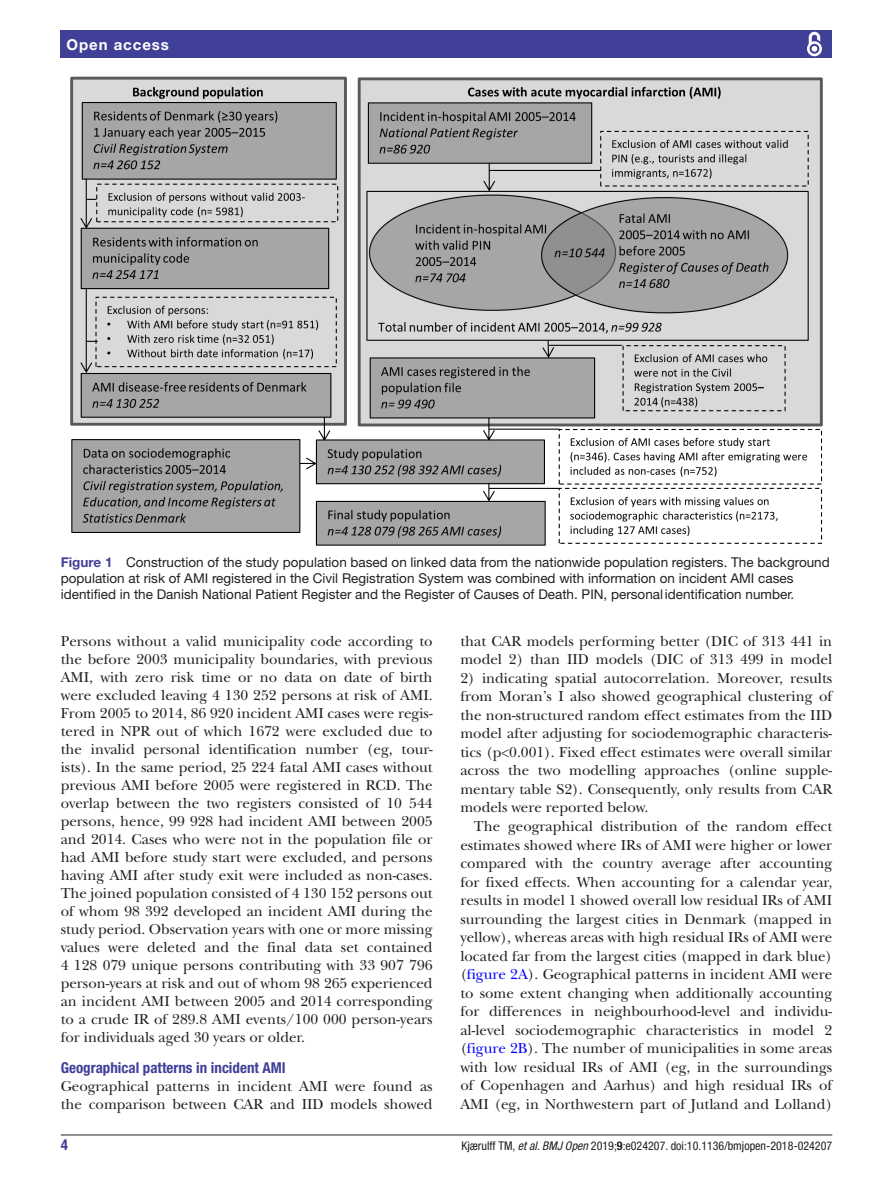
<style>
.page{position:relative;width:893px;height:1191px;background:#fff}
.page>*{position:absolute;margin:0;border:0;box-sizing:border-box;transform-origin:0 0}
.t1{font:15px/18px "New Baskerville";color:#231f20;text-align:justify}
.t2{font:700 condensed 15px "Helvetica Neue LT Std";color:#414099}
.t3{font:700 15px "Helvetica Neue LT Std";letter-spacing:.065em;color:#fff}
.t4{font:13.5px/16.2px "Helvetica Neue LT Std";color:#231f20}
.t5{font:condensed 12px "Helvetica Neue LT Std";color:#231f20}
.s1{font-weight:700;color:#414099}
.s2{color:#00f}
.s3{font-style:italic}
.s4{font-weight:700}
</style>
<div class="page">
<hr style="left:61px;top:1134px;width:771px;height:1px;background:#231f20">
<div style="left:61px;top:31px;width:771px;height:27px;background:#414099"></div>
<svg style="left:807px;top:31px;width:15px;height:26px"></svg>
<img style="left:70px;top:76px;width:753px;height:470px">
<p class="t3" style="left:66px;top:35px;width:104px">Open access</p>
<p class="t4" style="left:61px;top:554px;width:770px"><span class="s1">Figure 1</span> Construction of the study population based on linked data from the nationwide population registers. The background population at risk of AMI registered in the Civil Registration System was combined with information on incident AMI cases identified in the Danish National Patient Register and the Register of Causes of Death. PIN, personal identification number.</p>
<p class="t1" style="left:61px;top:632px;width:373px">Persons without a valid municipality code according to the before 2003 municipality boundaries, with previous AMI, with zero risk time or no data on date of birth were excluded leaving 4 130 252 persons at risk of AMI.<br>From 2005 to 2014, 86 920 incident AMI cases were regis&shy;tered in NPR out of which 1672 were excluded due to the invalid personal identification number (eg, tour&shy;ists). In the same period, 25 224 fatal AMI cases without previous AMI before 2005 were registered in RCD. The overlap between the two registers consisted of 10 544 persons, hence, 99 928 had incident AMI between 2005 and 2014. Cases who were not in the population file or had AMI before study start were excluded, and persons having AMI after study exit were included as non-cases.<br>The joined population consisted of 4 130 152 persons out of whom 98 392 developed an incident AMI during the study period. Observation years with one or more missing values were deleted and the final data set contained 4 128 079 unique persons contributing with 33 907 796 person-years at risk and out of whom 98 265 experienced an incident AMI between 2005 and 2014 corresponding to a crude IR of 289.8 AMI events/100 000 person-years for individuals aged 30 years or older.</p>
<p class="t2" style="left:61px;top:1059px;width:227px">Geographical patterns in incident AMI</p>
<p class="t1" style="left:61px;top:1077px;width:373px">Geographical patterns in incident AMI were found as the comparison between CAR and IID models showed</p>
<p class="t1" style="left:460px;top:631px;width:373px;line-height:18.5px">that CAR models performing better (DIC of 313 441 in model 2) than IID models (DIC of 313 499 in model</p>
<p class="t1" style="left:460px;top:669px;width:373px;line-height:18.5px">2) indicating spatial autocorrelation. Moreover, results from Moran’s I also showed geographical clustering of the non-structured random effect estimates from the IID model after adjusting for sociodemographic characteris&shy;tics (p&lt;0.001). Fixed effect estimates were overall similar across the two modelling approaches (online supple&shy;mentary table S2). Consequently, only results from CAR models were reported below.</p>
<p class="t1" style="left:460px;top:817px;width:373px;line-height:18.6px;text-indent:13px">The geographical distribution of the random effect estimates showed where IRs of AMI were higher or lower compared with the country average after accounting for fixed effects. When accounting for a calendar year, results in model 1 showed overall low residual IRs of AMI surrounding the largest cities in Denmark (mapped in yellow), whereas areas with high residual IRs of AMI were located far from the largest cities (mapped in dark blue) (<span class="s2">figure 2A</span>). Geographical patterns in incident AMI were to some extent changing when additionally accounting for differences in neighbourhood-level and individu&shy;al-level sociodemographic characteristics in model 2 (<span class="s2">figure 2B</span>). The number of municipalities in some areas with low residual IRs of AMI (eg, in the surroundings of Copenhagen and Aarhus) and high residual IRs of AMI (eg, in Northwestern part of Jutland and Lolland)</p>
<p class="t2" style="left:61px;top:1135px;width:9px">4</p>
<p class="t5" style="left:461px;top:1138px;width:372px">Kjærulff TM, <span class="s3">et al</span>. <span class="s3">BMJ Open</span> 2019;<span class="s4">9</span>:e024207. doi:10.1136/bmjopen-2018-024207</p>
</div>
